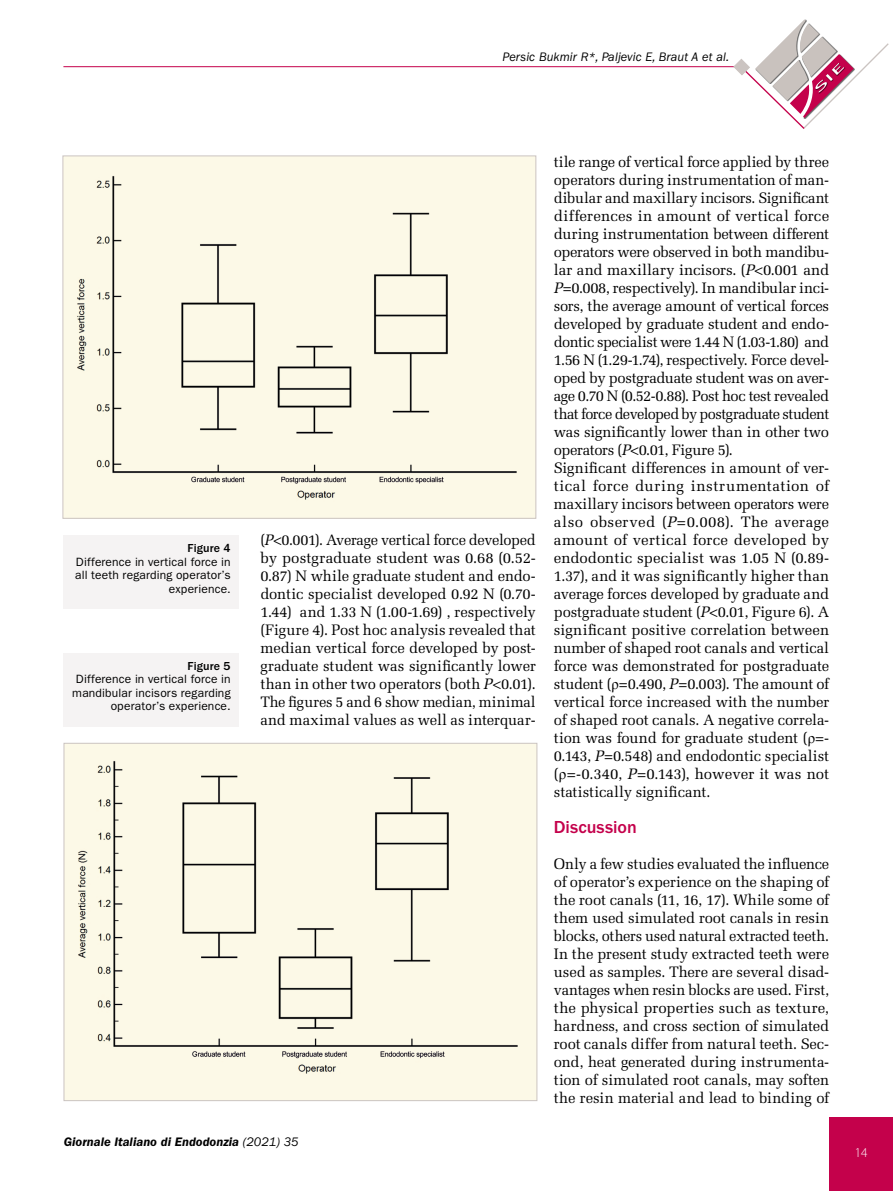
<style>
.page{position:relative;width:893px;height:1191px;background:#fff}
.page>*{position:absolute;margin:0;border:0;box-sizing:border-box;transform-origin:0 0}
.t1{font:500 18px "ITC Franklin Gothic Std";color:#c4014b}
.t2{font:15.15px/18px "Melior LT Std";letter-spacing:-.01em;color:#000;text-align:justify}
.t3{font:300 13.5px "Myriad Pro";color:#fff}
.t4{font:italic 12.75px "ITC Franklin Gothic Std";letter-spacing:.01em;color:#000}
.t5{font:italic 600 12.75px "ITC Franklin Gothic Std";color:#000}
.t6{font:12px/13.5px "ITC Franklin Gothic Std";letter-spacing:.015em;color:#000;text-align:right}
.t7{font:500 12px "ITC Franklin Gothic Std";letter-spacing:.01em;color:#000}
.s1{font-style:italic}
.s2{font-weight:400}
.s3{font-family:"Times New Roman"}
</style>
<div class="page">
<div style="left:829px;top:1118px;width:64px;height:73px;background:#c4014b"></div>
<hr style="left:63px;top:66px;width:678px;height:1px;background:#c4014b">
<svg style="left:734px;top:19px;width:155px;height:110px"></svg>
<div style="left:63px;top:156px;width:473px;height:362px;background:#fcf9e7"></div>
<img style="left:77px;top:176px;width:440px;height:324px">
<div style="left:64px;top:535px;width:175px;height:73px;background:#f5f3f3"></div>
<div style="left:64px;top:743px;width:473px;height:357px;background:#fcf9e7"></div>
<img style="left:78px;top:761px;width:440px;height:313px">
<div style="left:64px;top:653px;width:175px;height:73px;background:#f5f3f3"></div>
<p class="t4" style="left:502px;top:49px;width:228px">Persic Bukmir R*, Paljevic E, Braut A et al.</p>
<p class="t7" style="left:188px;top:541px;width:45px">Figure 4</p>
<p class="t6" style="left:75px;top:555px;width:157px">Difference in vertical force in all teeth regarding operator’s experience.</p>
<p class="t7" style="left:188px;top:659px;width:45px">Figure 5</p>
<p class="t6" style="left:72px;top:672px;width:160px">Difference in vertical force in mandibular incisors regarding operator’s experience.</p>
<p class="t2" style="left:260px;top:531px;width:277px">(<span class="s1">P</span>&lt;0.001). Average vertical force developed by postgraduate student was 0.68 (0.52- 0.87) N while graduate student and endo&shy;dontic specialist developed 0.92 N (0.70- 1.44) and 1.33 N (1.00-1.69) , respectively (Figure 4). Post hoc analysis revealed that median vertical force developed by post&shy;graduate student was significantly lower than in other two operators (both <span class="s1">P</span>&lt;0.01).<br>The figures 5 and 6 show median, minimal and maximal values as well as interquar-</p>
<p class="t5" style="left:64px;top:1134px;width:236px">Giornale Italiano di Endodonzia <span class="s2">(2021) 35</span></p>
<p class="t2" style="left:554px;top:153px;width:277px;text-align:left">tile range of vertical force applied by three operators during instrumentation of man&shy;dibular and maxillary incisors. Significant differences in amount of vertical force during instrumentation between different operators were observed in both mandibu&shy;lar and maxillary incisors. (<span class="s1">P</span>&lt;0.001 and <span class="s1">P</span>=0.008, respectively). In mandibular inci&shy;sors, the average amount of vertical forces developed by graduate student and endo&shy;dontic specialist were 1.44 N (1.03-1.80) and 1.56 N (1.29-1.74), respectively. Force devel&shy;oped by postgraduate student was on aver&shy;age 0.70 N (0.52-0.88). Post hoc test revealed that force developed by postgraduate student was significantly lower than in other two operators (<span class="s1">P</span>&lt;0.01, Figure 5).<br>Significant differences in amount of ver&shy;tical force during instrumentation of maxillary incisors between operators were also observed (<span class="s1">P</span>=0.008). The average amount of vertical force developed by endodontic specialist was 1.05 N (0.89- 1.37), and it was significantly higher than average forces developed by graduate and postgraduate student (<span class="s1">P</span>&lt;0.01, Figure 6). A significant positive correlation between number of shaped root canals and vertical force was demonstrated for postgraduate student (<span class="s3">ρ</span>=0.490, <span class="s1">P</span>=0.003). The amount of vertical force increased with the number of shaped root canals. A negative correla&shy;tion was found for graduate student (<span class="s3">ρ</span>=- 0.143, <span class="s1">P</span>=0.548) and endodontic specialist (<span class="s3">ρ</span>=-0.340, <span class="s1">P</span>=0.143), however it was not statistically significant.</p>
<p class="t1" style="left:554px;top:817px;width:84px">Discussion</p>
<p class="t2" style="left:554px;top:855px;width:277px">Only a few studies evaluated the influence of operator’s experience on the shaping of the root canals (11, 16, 17). While some of them used simulated root canals in resin blocks, others used natural extracted teeth.<br>In the present study extracted teeth were used as samples. There are several disad&shy;vantages when resin blocks are used. First, the physical properties such as texture, hardness, and cross section of simulated root canals differ from natural teeth. Sec&shy;ond, heat generated during instrumenta&shy;tion of simulated root canals, may soften the resin material and lead to binding of</p>
<p class="t3" style="left:855px;top:1145px;width:14px">14</p>
</div>
